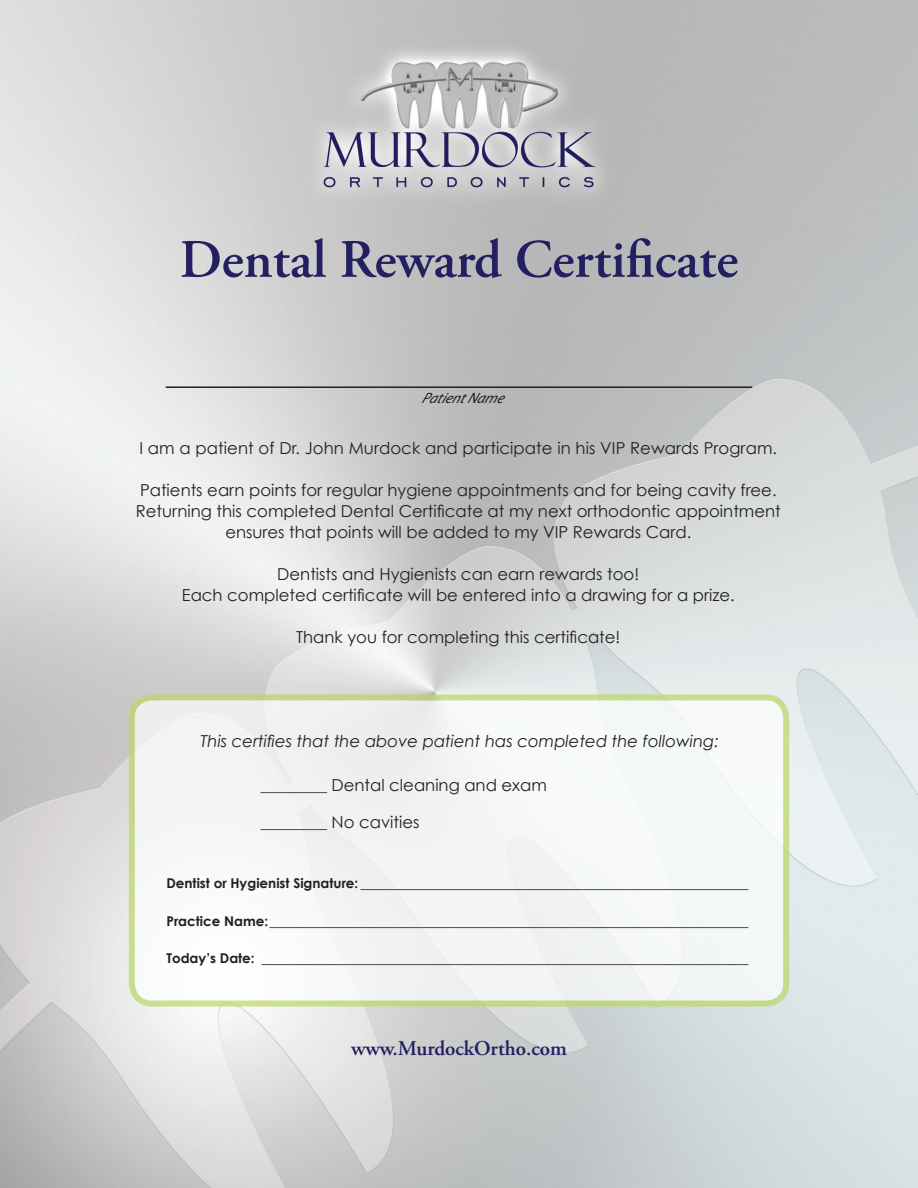
<style>
.page{position:relative;width:918px;height:1188px;background:#fff}
.page>*{position:absolute;margin:0;border:0;box-sizing:border-box;transform-origin:0 0}
.t1{font:600 54px "Adobe Garamond Pro";color:#231f60}
.t2{font:600 21px "Adobe Garamond Pro";color:#231f60}
.t3{font:16.5px/21px "Century Gothic";color:#231f20;text-align:center}
.t4{font:700 16.5px "Century Gothic";color:#231f20}
.t5{font:italic 16.5px "Century Gothic";color:#231f20}
.t6{font:italic 15px "Myriad Pro";color:#231f20}
.s1{font-size:13.5px}
</style>
<div class="page">
<img style="left:0;top:0;width:918px;height:1188px">
<div style="left:132px;top:697px;width:654px;height:307px;background:#f4f6f7;border-radius:20px"></div>
<div style="left:129px;top:694px;width:660px;height:313px;border:6px solid #bbd767;border-radius:20px"></div>
<hr style="left:166px;top:386px;width:586px;height:2px;background:#231f20">
<h1 class="t1" style="left:180px;top:229px;width:560px">Dental Reward Certificate</h1>
<p class="t6" style="left:422px;top:388px;width:90px">PatientName</p>
<p class="t3" style="left:139px;top:437px;width:639px">I am a patient of Dr. John Murdock and participate in his VIP Rewards Program.</p>
<p class="t3" style="left:136px;top:479px;width:646px">Patients earn points for regular hygiene appointments and for being cavity free.<br>Returning this completed Dental Certificate at my next orthodontic appointment ensures that points will be added to my VIP Rewards Card.</p>
<p class="t3" style="left:182px;top:563px;width:554px">Dentists and Hygienists can earn rewards too!<br>Each completed certificate will be entered into a drawing for a prize.</p>
<p class="t3" style="left:296px;top:626px;width:326px">Thank you for completing this certificate!</p>
<p class="t5" style="left:201px;top:731px;width:520px">This certifies that the above patient has completed the following:</p>
<p class="t3" style="left:261px;top:774px;width:288px">________ Dental cleaning and exam</p>
<p class="t3" style="left:261px;top:812px;width:160px">________ No cavities</p>
<p class="t4" style="left:166px;top:872px;width:583px"><span class="s1">Dentist or Hygienist Signature:</span> _______________________________________________</p>
<p class="t4" style="left:166px;top:910px;width:583px"><span class="s1">Practice Name:</span>__________________________________________________________</p>
<p class="t4" style="left:166px;top:947px;width:584px"><span class="s1">Today’s Date:</span> ___________________________________________________________</p>
<p class="t2" style="left:351px;top:1036px;width:217px">www.MurdockOrtho.com</p>
</div>
